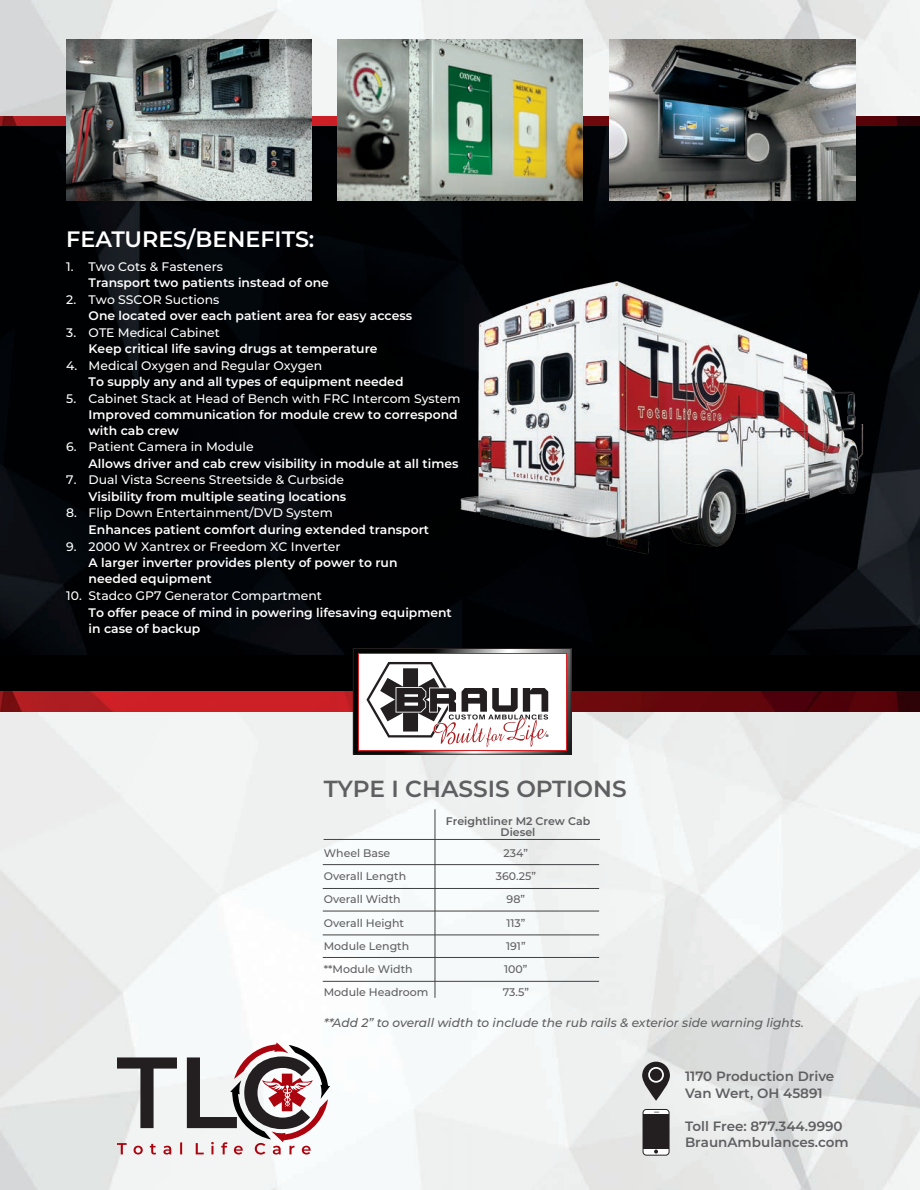
<style>
.page{position:relative;width:920px;height:1190px;background:#fff}
.page>*{position:absolute;margin:0;border:0;box-sizing:border-box;transform-origin:0 0}
.t1{font:600 23.25px "Montserrat";color:#5f5f62}
.t2{font:600 22.35px "Montserrat";color:#fff}
.t3{font:600 13.5px/16.5px "Montserrat";color:#5f5f62}
.t4{font:600 12.3px/15.5px "Montserrat";color:#fff}
.t5{font:500 12.3px "Montserrat";color:#fff}
.t6{font:italic 500 12.15px "Montserrat";color:#5f5f62}
.t7{font:500 10.95px/23.2px "Montserrat";color:#5f5f62}
.t8{font:600 10.95px/11.4px "Montserrat";color:#5f5f62;text-align:center}
.t9{font:8.25px "Myriad Pro";color:#040503}
</style>
<div class="page">
<img style="left:0;top:0;width:920px;height:116px">
<div style="left:0;top:116px;width:920px;height:585px;background:#000"></div>
<img style="left:0;top:121px;width:920px;height:533px">
<img style="left:66px;top:39px;width:245px;height:161px">
<img style="left:610px;top:39px;width:245px;height:161px">
<img style="left:337px;top:39px;width:245px;height:161px">
<img style="left:0;top:711px;width:920px;height:479px">
<img style="left:0;top:691px;width:920px;height:20px">
<img style="left:429px;top:272px;width:452px;height:299px">
<svg style="left:355px;top:650px;width:214px;height:102px"></svg>
<div style="left:353px;top:648px;width:218px;height:106px;border:1px solid #231f20"></div>
<svg style="left:358px;top:653px;width:208px;height:97px"></svg>
<div style="left:359px;top:654px;width:206px;height:95px;background:#fff"></div>
<svg style="left:366px;top:662px;width:182px;height:85px"></svg>
<svg style="left:642px;top:1061px;width:28px;height:39px"></svg>
<div style="left:648px;top:1067px;width:16px;height:15px;border:2px solid #fff;border-radius:50%"></div>
<svg style="left:643px;top:1109px;width:26px;height:46px"></svg>
<div style="left:642px;top:1109px;width:27px;height:46px;border:1px solid #231f20;border-radius:3px"></div>
<svg style="left:654px;top:1149px;width:4px;height:4px"></svg>
<div style="left:643px;top:1114px;width:26px;height:34px;background:#231f20"></div>
<hr style="left:434px;top:809px;width:1px;height:188px;background:#414243">
<hr style="left:323px;top:864px;width:276px;height:1px;background:#414243">
<hr style="left:323px;top:888px;width:276px;height:1px;background:#414243">
<hr style="left:323px;top:910px;width:276px;height:1px;background:#414243">
<hr style="left:323px;top:934px;width:276px;height:1px;background:#414243">
<hr style="left:323px;top:957px;width:276px;height:1px;background:#414243">
<hr style="left:323px;top:981px;width:276px;height:1px;background:#414243">
<hr style="left:323px;top:839px;width:277px;height:1px;background:#414243">
<svg style="left:117px;top:1042px;width:213px;height:112px"></svg>
<h2 class="t2" style="left:66px;top:223px;width:249px">FEATURES/BENEFITS:</h2>
<p class="t5" style="left:66px;top:258px;width:158px">1. Two Cots &amp; Fasteners</p>
<p class="t4" style="left:89px;top:274px;width:242px">Transport two patients instead of one</p>
<p class="t5" style="left:66px;top:291px;width:155px">2. Two SSCOR Suctions</p>
<p class="t4" style="left:89px;top:307px;width:325px">One located over each patient area for easy access</p>
<p class="t5" style="left:66px;top:324px;width:155px">3. OTE Medical Cabinet</p>
<p class="t4" style="left:89px;top:340px;width:290px">Keep critical life saving drugs at temperature</p>
<p class="t5" style="left:66px;top:357px;width:257px">4. Medical Oxygen and Regular Oxygen</p>
<p class="t4" style="left:89px;top:373px;width:316px">To supply any and all types of equipment needed</p>
<p class="t5" style="left:66px;top:390px;width:396px">5. Cabinet Stack at Head of Bench with FRC Intercom System</p>
<p class="t4" style="left:89px;top:406px;width:370px">Improved communication for module crew to correspond with cab crew</p>
<p class="t5" style="left:66px;top:438px;width:189px">6. Patient Camera in Module</p>
<p class="t4" style="left:89px;top:455px;width:371px">Allows driver and cab crew visibility in module at all times</p>
<p class="t5" style="left:66px;top:471px;width:279px">7. Dual Vista Screens Streetside &amp; Curbside</p>
<p class="t4" style="left:89px;top:488px;width:259px">Visibility from multiple seating locations</p>
<p class="t5" style="left:66px;top:504px;width:268px">8. Flip Down Entertainment/DVD System</p>
<p class="t4" style="left:89px;top:521px;width:342px">Enhances patient comfort during extended transport</p>
<p class="t5" style="left:66px;top:537px;width:276px">9. 2000 W Xantrex or Freedom XC Inverter</p>
<p class="t4" style="left:89px;top:553px;width:310px;line-height:16.5px">A larger inverter provides plenty of power to run needed equipment</p>
<p class="t5" style="left:66px;top:587px;width:257px">10. Stadco GP7 Generator Compartment</p>
<p class="t4" style="left:89px;top:603px;width:365px;line-height:16px">To offer peace of mind in powering lifesaving equipment in case of backup</p>
<p class="t9" style="left:545px;top:732px;width:5px">®</p>
<h1 class="t1" style="left:324px;top:772px;width:304px">TYPE I CHASSIS OPTIONS</h1>
<p class="t8" style="left:446px;top:815px;width:146px">Freightliner M2 Crew Cab<br>Diesel</p>
<p class="t7" style="left:324px;top:840px;width:68px">Wheel Base</p>
<p class="t7" style="left:503px;top:840px;width:26px">234”</p>
<p class="t7" style="left:324px;top:864px;width:84px">Overall Length</p>
<p class="t7" style="left:496px;top:864px;width:42px">360.25”</p>
<p class="t7" style="left:324px;top:887px;width:79px">Overall Width</p>
<p class="t7" style="left:506px;top:887px;width:20px">98”</p>
<p class="t7" style="left:324px;top:910px;width:82px">Overall Height</p>
<p class="t7" style="left:506px;top:910px;width:20px">113”</p>
<p class="t7" style="left:324px;top:934px;width:87px">Module Length</p>
<p class="t7" style="left:504px;top:934px;width:25px">191”<br>100”</p>
<p class="t7" style="left:324px;top:980px;width:106px">Module Headroom</p>
<p class="t7" style="left:503px;top:980px;width:28px">73.5”</p>
<p class="t6" style="left:324px;top:1013px;width:481px">**Add 2” to overall width to include the rub rails &amp; exterior side warning lights.</p>
<p class="t3" style="left:685px;top:1067px;width:151px">1170 Production Drive<br>Van Wert, OH 45891</p>
<p class="t3" style="left:685px;top:1117px;width:165px">Toll Free: 877.344.9990<br>BraunAmbulances.com</p>
</div>
